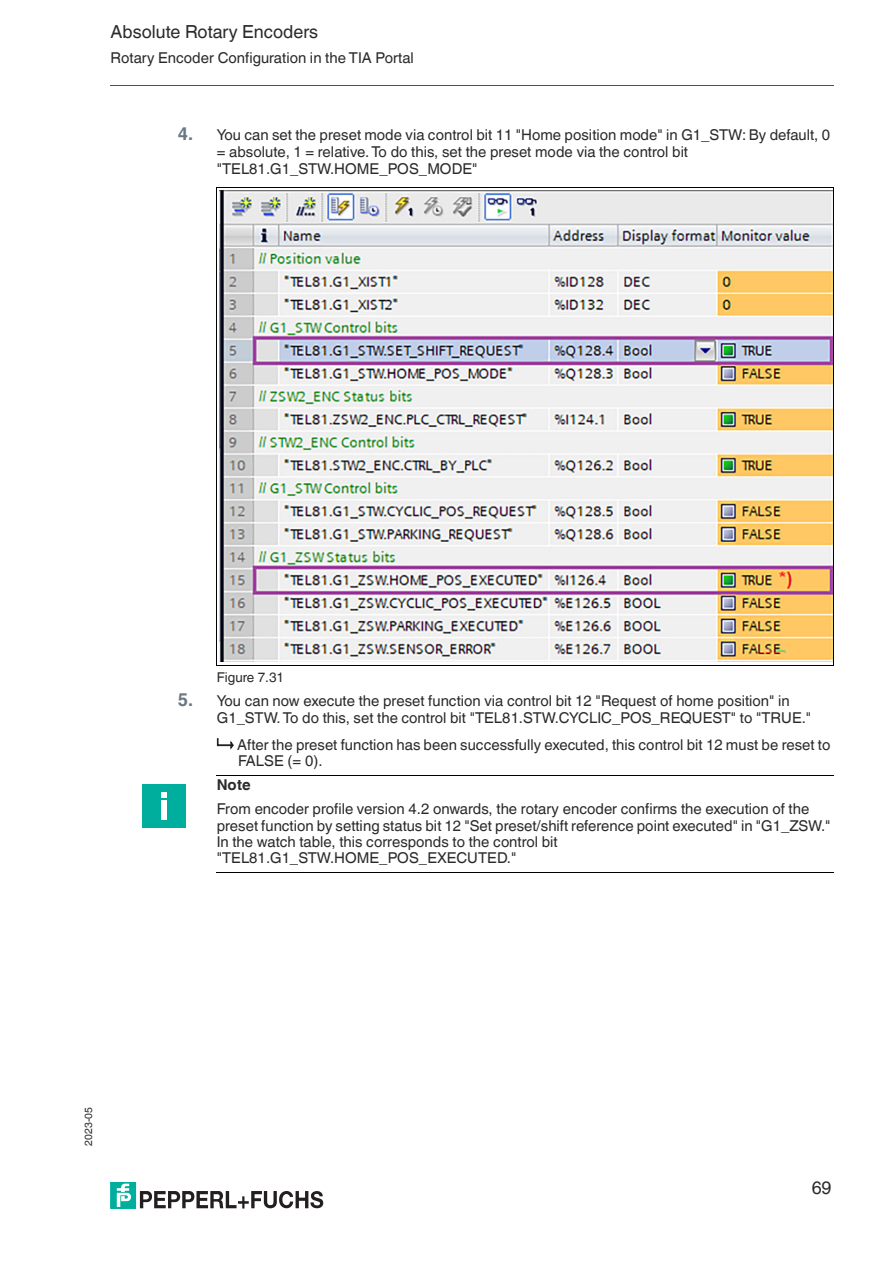
<style>
.page{position:relative;width:893px;height:1263px;background:#fff}
.page>*{position:absolute;margin:0;border:0;box-sizing:border-box;transform-origin:0 0}
.t1{font:18px "Helvetica World";color:#2c2a29}
.t2{font:15px/16.5px "Helvetica World";color:#2c2a29}
.t3{font:700 15px "Helvetica World";color:#2c2a29}
.t4{font:13.5px "Helvetica World";letter-spacing:-.005em;color:#2c2a29}
.t5{font:10.5px "Helvetica World";letter-spacing:.005em;color:#2c2a29}
.s1{font-weight:700;font-size:18px;color:#687783}
</style>
<div class="page">
<hr style="left:111px;top:85px;width:723px;height:1px;background:#415563">
<div style="left:111px;top:1182px;width:25px;height:26px;background:#00ae9d"></div>
<svg style="left:117px;top:1184px;width:14px;height:23px"></svg>
<svg style="left:140px;top:1191px;width:183px;height:18px"></svg>
<hr style="left:216px;top:188px;width:1px;height:477px;background:#000">
<hr style="left:833px;top:188px;width:1px;height:477px;background:#000">
<hr style="left:216px;top:188px;width:617px;height:1px;background:#000">
<hr style="left:216px;top:665px;width:617px;height:1px;background:#000">
<img style="left:219px;top:191px;width:613px;height:470px">
<svg style="left:216px;top:738px;width:18px;height:12px"></svg>
<hr style="left:217px;top:776px;width:616px;height:1px;background:#000">
<hr style="left:217px;top:873px;width:616px;height:1px;background:#000">
<div style="left:142px;top:784px;width:44px;height:44px;background:#00ae9d"></div>
<div style="left:161px;top:800px;width:5px;height:20px;background:#fff"></div>
<svg style="left:161px;top:792px;width:5px;height:6px"></svg>
<p class="t1" style="left:111px;top:17px;width:209px">Absolute Rotary Encoders</p>
<p class="t2" style="left:111px;top:48px;width:305px">Rotary Encoder Configuration in the TIA Portal</p>
<p class="t2" style="left:217px;top:124px;width:615px;line-height:17px;text-indent:-39px"><span class="s1">4.</span> You can set the preset mode via control bit 11 "Home position mode" in G1_STW: By default, 0 = absolute, 1 = relative. To do this, set the preset mode via the control bit "TEL81.G1_STW.HOME_POS_MODE"</p>
<p class="t4" style="left:217px;top:666px;width:69px">Figure 7.31</p>
<p class="t2" style="left:217px;top:690px;width:596px;line-height:17.4px;text-indent:-39px"><span class="s1">5.</span> You can now execute the preset function via control bit 12 "Request of home position" in<br>G1_STW. To do this, set the control bit "TEL81.STW.CYCLIC_POS_REQUEST" to "TRUE."</p>
<p class="t2" style="left:237px;top:735px;width:594px">After the preset function has been successfully executed, this control bit 12 must be reset to<br>FALSE (= 0).</p>
<p class="t3" style="left:217px;top:772px;width:35px">Note</p>
<p class="t2" style="left:217px;top:799px;width:615px">From encoder profile version 4.2 onwards, the rotary encoder confirms the execution of the preset function by setting status bit 12 "Set preset/shift reference point executed" in "G1_ZSW." In the watch table, this corresponds to the control bit "TEL81.G1_STW.HOME_POS_EXECUTED."</p>
<p class="t5" style="left:80px;top:1146px;width:40px;rotate:-90deg">2023-05</p>
<p class="t1" style="left:811px;top:1173px;width:21px">69</p>
</div>
